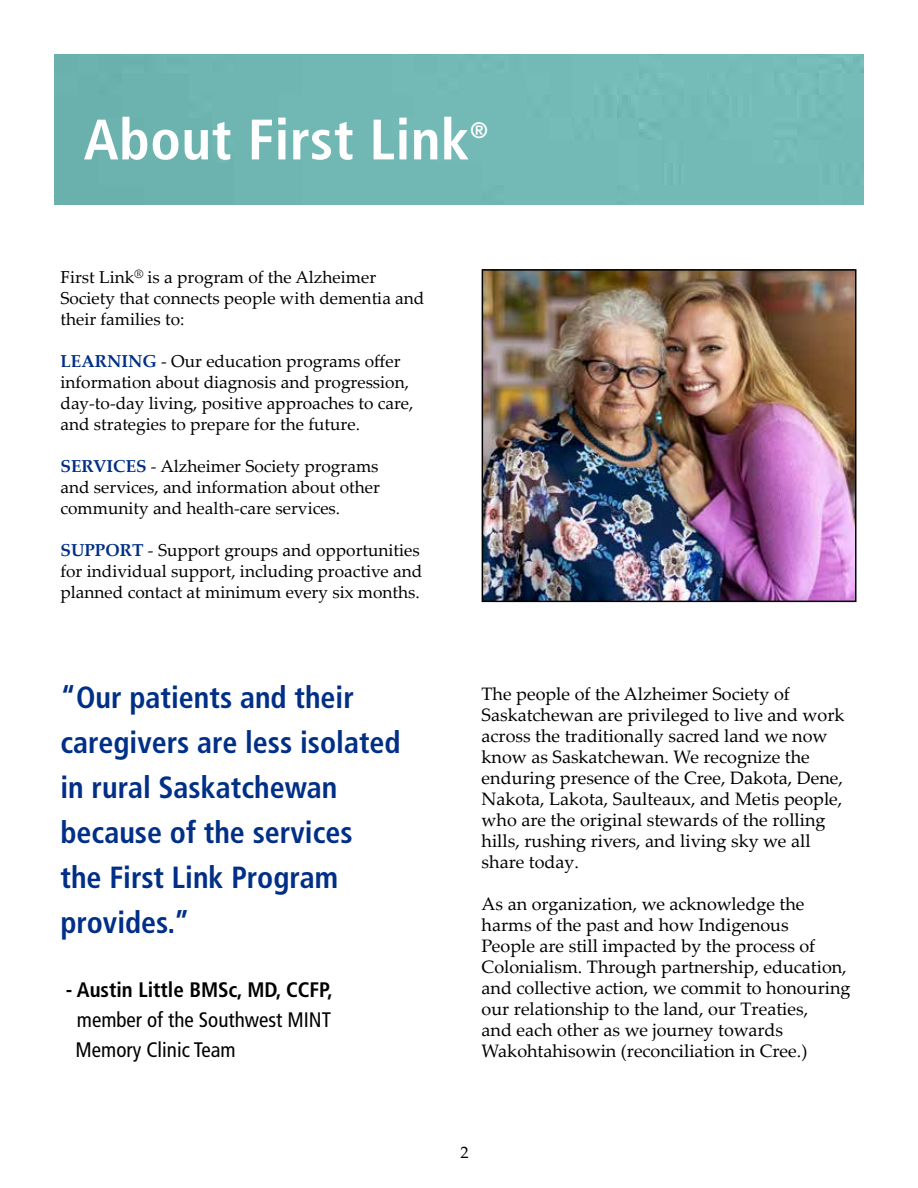
<style>
.page{position:relative;width:918px;height:1188px;background:#fff}
.page>*{position:absolute;margin:0;border:0;box-sizing:border-box;transform-origin:0 0}
.t1{font:700 condensed 57px "Frutiger LT Pro";letter-spacing:.01em;color:#fff}
.t2{font:700 condensed 30.6px/45px "Frutiger LT Pro";color:#002f87}
.t3{font:700 condensed 22.5px "Frutiger LT Pro";color:#fff}
.t4{font:condensed 21px/30px "Frutiger LT Pro";color:#000}
.t5{font:700 condensed 21px "Frutiger LT Pro";color:#000}
.t6{font:18px/21px "Palatino Linotype";color:#000}
.t7{font:17.25px/21px "Palatino Linotype";color:#000}
.t8{font:16.5px "Palatino Linotype";color:#000}
.s1{font-weight:700;color:#002f87}
</style>
<div class="page">
<div style="left:54px;top:54px;width:810px;height:150px;background:#71b8b4"></div>
<img style="left:485px;top:272px;width:368px;height:327px">
<div style="left:482px;top:269px;width:374px;height:333px;border:2px solid #000"></div>
<h1 class="t1" style="left:84px;top:106px;width:387px">About First Link</h1>
<p class="t3" style="left:470px;top:117px;width:19px">®</p>
<p class="t7" style="left:60px;top:266px;width:366px">First Link<sup>®</sup> is a program of the Alzheimer<br>Society that connects people with dementia and their families to:</p>
<p class="t7" style="left:60px;top:350px;width:355px"><span class="s1">LEARNING</span> - Our education programs offer information about diagnosis and progression, day-to-day living, positive approaches to care, and strategies to prepare for the future.</p>
<p class="t7" style="left:60px;top:455px;width:321px;text-align:justify"><span class="s1">SERVICES</span> - Alzheimer Society programs and services, and information about other community and health-care services.</p>
<p class="t7" style="left:60px;top:539px;width:363px"><span class="s1">SUPPORT</span> - Support groups and opportunities for individual support, including proactive and planned contact at minimum every six months.</p>
<h2 class="t2" style="left:60px;top:675px;width:342px">“Our patients and their caregivers are less isolated in rural Saskatchewan because of the services the First Link Program provides.”</h2>
<p class="t5" style="left:66px;top:977px;width:269px">- Austin Little BMSc, MD, CCFP,</p>
<p class="t4" style="left:76px;top:1005px;width:257px">member of the Southwest MINT<br>Memory Clinic Team</p>
<p class="t6" style="left:482px;top:682px;width:364px">The people of the Alzheimer Society of Saskatchewan are privileged to live and work across the traditionally sacred land we now know as Saskatchewan. We recognize the enduring presence of the Cree, Dakota, Dene, Nakota, Lakota, Saulteaux, and Metis people, who are the original stewards of the rolling hills, rushing rivers, and living sky we all share today.</p>
<p class="t6" style="left:482px;top:892px;width:370px">As an organization, we acknowledge the harms of the past and how Indigenous<br>People are still impacted by the process of Colonialism. Through partnership, education, and collective action, we commit to honouring our relationship to the land, our Treaties,<br>and each other as we journey towards Wakohtahisowin (reconciliation in Cree.)</p>
<p class="t8" style="left:461px;top:1141px;width:10px">2</p>
</div>
